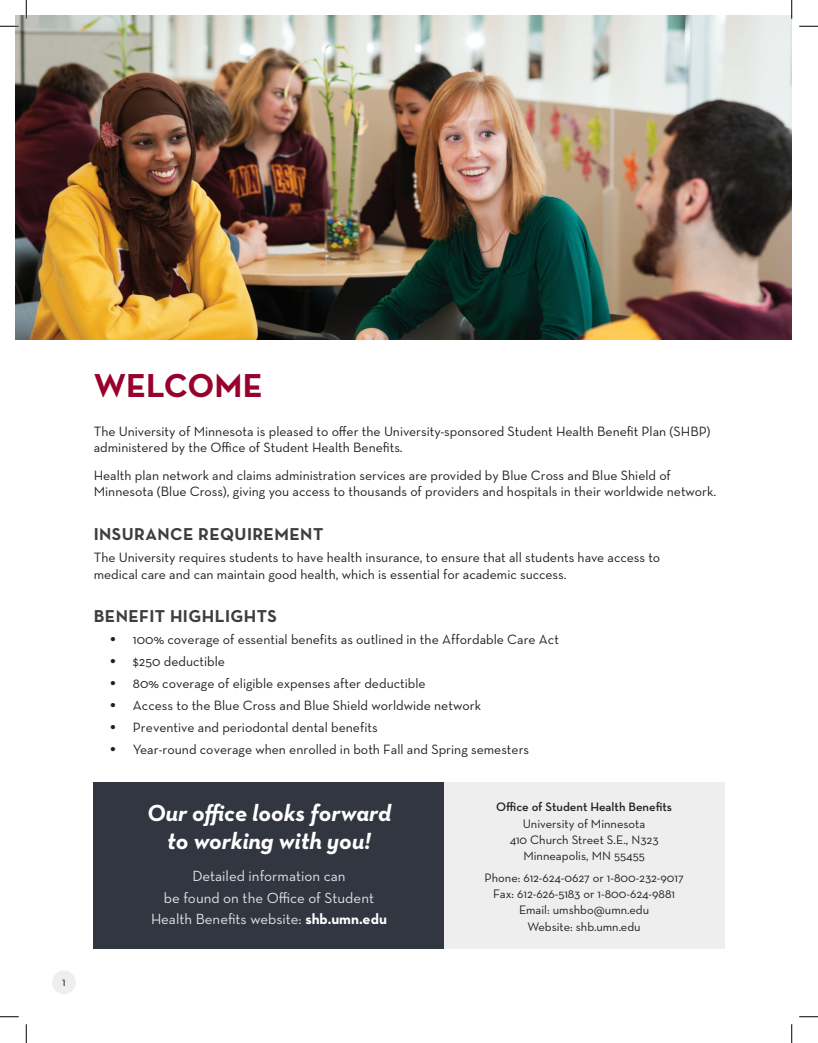
<style>
.page{position:relative;width:818px;height:1043px;background:#fff}
.page>*{position:absolute;margin:0;border:0;box-sizing:border-box;transform-origin:0 0}
.t1{font:700 33.75px "Neutraface Text";color:#98012d}
.t2{font:italic 700 23.75px/27.5px "Neutraface Text";color:#fff;text-align:center}
.t3{font:700 17.5px "Neutraface Text";letter-spacing:.025em;color:#3e3e3f}
.t4{font:15px/21.2px "Neutraface Text";color:#e1e1e3;text-align:center}
.t5{font:13.75px/16.5px "Neutraface Text";color:#231f20}
.t6{font:12.5px/16.2px "Neutraface Text";color:#231f20;text-align:center}
.t7{font:600 12.5px "Neutraface Text";color:#231f20}
.s1{font-family:"Times";font-size:15px}
.s2{font-weight:700;color:#fff}
</style>
<div class="page">
<div style="left:444px;top:782px;width:280px;height:167px;background:#eeeeef"></div>
<div style="left:94px;top:782px;width:350px;height:167px;background:#323640"></div>
<div style="left:52px;top:970px;width:24px;height:24px;background:#eeeeef;border-radius:50%"></div>
<img style="left:15px;top:15px;width:776px;height:325px">
<svg style="left:0;top:25px;width:19px;height:2px"></svg>
<svg style="left:799px;top:25px;width:19px;height:2px"></svg>
<svg style="left:0;top:1016px;width:19px;height:1px"></svg>
<svg style="left:799px;top:1016px;width:19px;height:1px"></svg>
<svg style="left:25px;top:0;width:2px;height:19px"></svg>
<svg style="left:25px;top:1024px;width:2px;height:18px"></svg>
<svg style="left:790px;top:0;width:2px;height:19px"></svg>
<svg style="left:791px;top:1024px;width:1px;height:18px"></svg>
<p class="t6" style="left:62px;top:973px;width:5px">1</p>
<h1 class="t1" style="left:94px;top:363px;width:170px">WELCOME</h1>
<p class="t5" style="left:94px;top:422px;width:618px">The University of Minnesota is pleased to offer the University-sponsored Student Health Benefit Plan (SHBP) administered by the Office of Student Health Benefits.</p>
<p class="t5" style="left:94px;top:466px;width:622px">Health plan network and claims administration services are provided by Blue Cross and Blue Shield of<br>Minnesota (Blue Cross), giving you access to thousands of providers and hospitals in their worldwide network.</p>
<p class="t3" style="left:94px;top:522px;width:231px">INSURANCE REQUIREMENT</p>
<p class="t5" style="left:94px;top:549px;width:568px">The University requires students to have health insurance, to ensure that all students have access to medical care and can maintain good health, which is essential for academic success.</p>
<p class="t3" style="left:94px;top:605px;width:184px">BENEFIT HIGHLIGHTS</p>
<p class="t5" style="left:110px;top:631px;width:450px"><span class="s1">•</span> 100% coverage of essential benefits as outlined in the Affordable Care Act</p>
<p class="t5" style="left:110px;top:653px;width:116px"><span class="s1">•</span> $250 deductible</p>
<p class="t5" style="left:110px;top:675px;width:317px"><span class="s1">•</span> 80% coverage of eligible expenses after deductible</p>
<p class="t5" style="left:110px;top:696px;width:372px"><span class="s1">•</span> Access to the Blue Cross and Blue Shield worldwide network</p>
<p class="t5" style="left:110px;top:718px;width:269px"><span class="s1">•</span> Preventive and periodontal dental benefits</p>
<p class="t5" style="left:110px;top:740px;width:420px"><span class="s1">•</span> Year-round coverage when enrolled in both Fall and Spring semesters</p>
<h2 class="t2" style="left:147px;top:799px;width:245px">Our office looks forward to working with you!</h2>
<p class="t4" style="left:151px;top:865px;width:237px">Detailed information can<br>be found on the Office of Student<br>Health Benefits website: <span class="s2">shb.umn.edu</span></p>
<p class="t7" style="left:496px;top:799px;width:177px">Office of Student Health Benefits</p>
<p class="t6" style="left:509px;top:815px;width:150px">University of Minnesota<br>410 Church Street S.E., N323<br>Minneapolis, MN 55455</p>
<p class="t6" style="left:484px;top:869px;width:201px">Phone: 612-624-0627 or 1-800-232-9017<br>Fax: 612-626-5183 or 1-800-624-9881<br>Email: umshbo@umn.edu<br>Website: shb.umn.edu</p>
</div>
